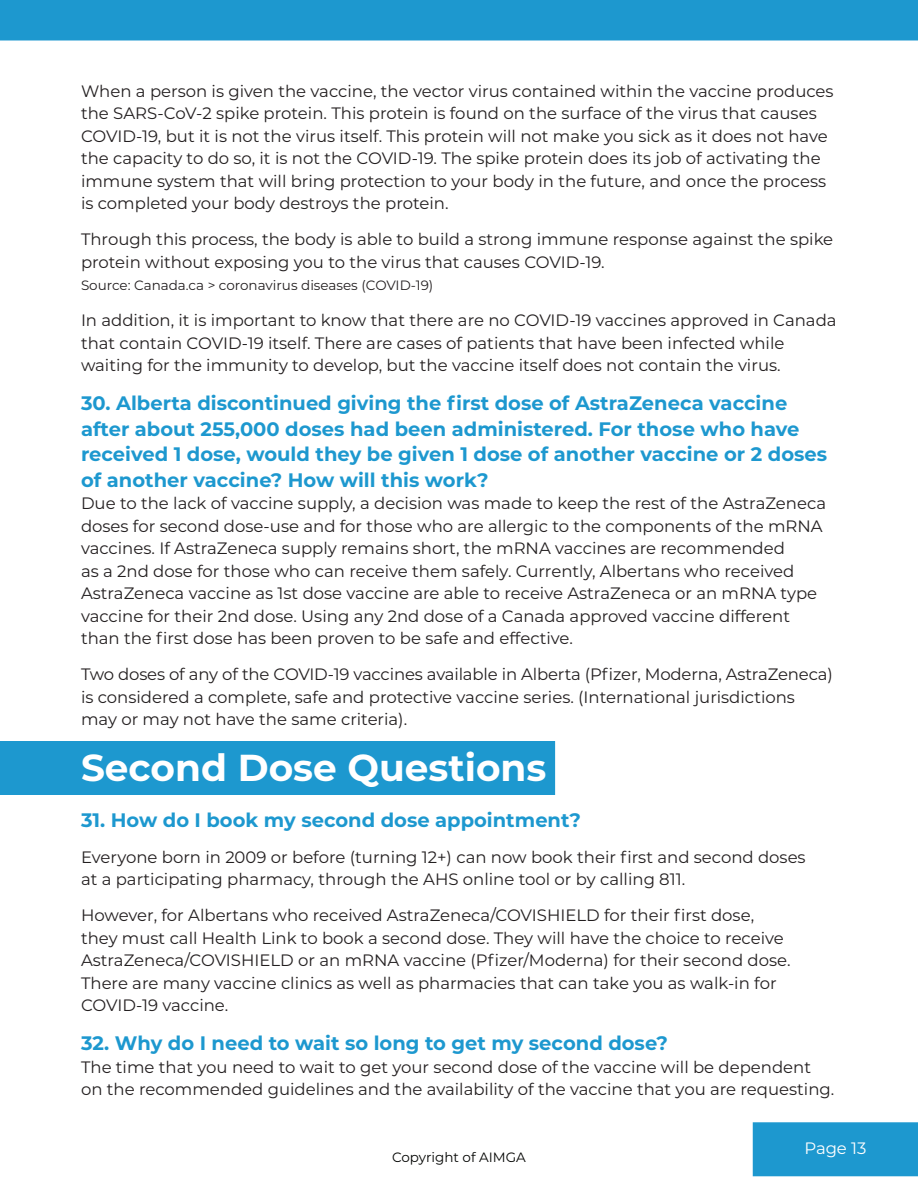
<style>
.page{position:relative;width:918px;height:1188px;background:#fff}
.page>*{position:absolute;margin:0;border:0;box-sizing:border-box;transform-origin:0 0}
.t1{font:700 37.5px "Montserrat";color:#fff}
.t2{font:700 19.5px/25.5px "Montserrat";color:#1d98cf}
.t3{font:16.5px/22.5px "Montserrat";color:#231f20}
.t4{font:16.5px "Montserrat";letter-spacing:-.01em;color:#fff}
.t5{font:13.5px "Montserrat";color:#231f20}
.t6{font:13.5px "Montserrat";color:#040503}
</style>
<div class="page">
<div style="left:753px;top:1122px;width:165px;height:54px;background:#1d98cf"></div>
<div style="left:0;top:0;width:918px;height:40px;background:#1d98cf"></div>
<div style="left:0;top:741px;width:555px;height:54px;background:#1d98cf"></div>
<p class="t3" style="left:81px;top:79px;width:754px">When a person is given the vaccine, the vector virus contained within the vaccine produces the SARS-CoV-2 spike protein. This protein is found on the surface of the virus that causes COVID-19, but it is not the virus itself. This protein will not make you sick as it does not have the capacity to do so, it is not the COVID-19. The spike protein does its job of activating the immune system that will bring protection to your body in the future, and once the process is completed your body destroys the protein.</p>
<p class="t3" style="left:81px;top:228px;width:754px">Through this process, the body is able to build a strong immune response against the spike protein without exposing you to the virus that causes COVID-19.</p>
<p class="t5" style="left:81px;top:276px;width:354px">Source: Canada.ca &gt; coronavirus diseases (COVID-19)</p>
<p class="t3" style="left:81px;top:309px;width:757px">In addition, it is important to know that there are no COVID-19 vaccines approved in Canada that contain COVID-19 itself. There are cases of patients that have been infected while waiting for the immunity to develop, but the vaccine itself does not contain the virus.</p>
<p class="t2" style="left:81px;top:390px;width:748px">30. Alberta discontinued giving the first dose of AstraZeneca vaccine after about 255,000 doses had been administered. For those who have received 1 dose, would they be given 1 dose of another vaccine or 2 doses of another vaccine? How will this work?</p>
<p class="t3" style="left:81px;top:492px;width:747px">Due to the lack of vaccine supply, a decision was made to keep the rest of the AstraZeneca doses for second dose-use and for those who are allergic to the components of the mRNA vaccines. If AstraZeneca supply remains short, the mRNA vaccines are recommended<br>as a 2nd dose for those who can receive them safely. Currently, Albertans who received AstraZeneca vaccine as 1st dose vaccine are able to receive AstraZeneca or an mRNA type vaccine for their 2nd dose. Using any 2nd dose of a Canada approved vaccine different than the first dose has been proven to be safe and effective.</p>
<p class="t3" style="left:81px;top:663px;width:753px">Two doses of any of the COVID-19 vaccines available in Alberta (Pfizer, Moderna, AstraZeneca) is considered a complete, safe and protective vaccine series. (International jurisdictions may or may not have the same criteria).</p>
<p class="t1" style="left:81px;top:741px;width:467px">Second Dose Questions</p>
<p class="t2" style="left:81px;top:806px;width:501px">31. How do I book my second dose appointment?</p>
<p class="t3" style="left:81px;top:845px;width:726px">Everyone born in 2009 or before (turning 12+) can now book their first and second doses at a participating pharmacy, through the AHS online tool or by calling 811.</p>
<p class="t3" style="left:81px;top:904px;width:711px">However, for Albertans who received AstraZeneca/COVISHIELD for their first dose, they must call Health Link to book a second dose. They will have the choice to receive AstraZeneca/COVISHIELD or an mRNA vaccine (Pfizer/Moderna) for their second dose.<br>There are many vaccine clinics as well as pharmacies that can take you as walk-in for COVID-19 vaccine.</p>
<p class="t2" style="left:81px;top:1030px;width:588px">32. Why do I need to wait so long to get my second dose?</p>
<p class="t3" style="left:81px;top:1055px;width:755px">The time that you need to wait to get your second dose of the vaccine will be dependent on the recommended guidelines and the availability of the vaccine that you are requesting.</p>
<p class="t6" style="left:392px;top:1148px;width:135px">Copyright of AIMGA</p>
<p class="t4" style="left:804px;top:1137px;width:63px">Page 13</p>
</div>
